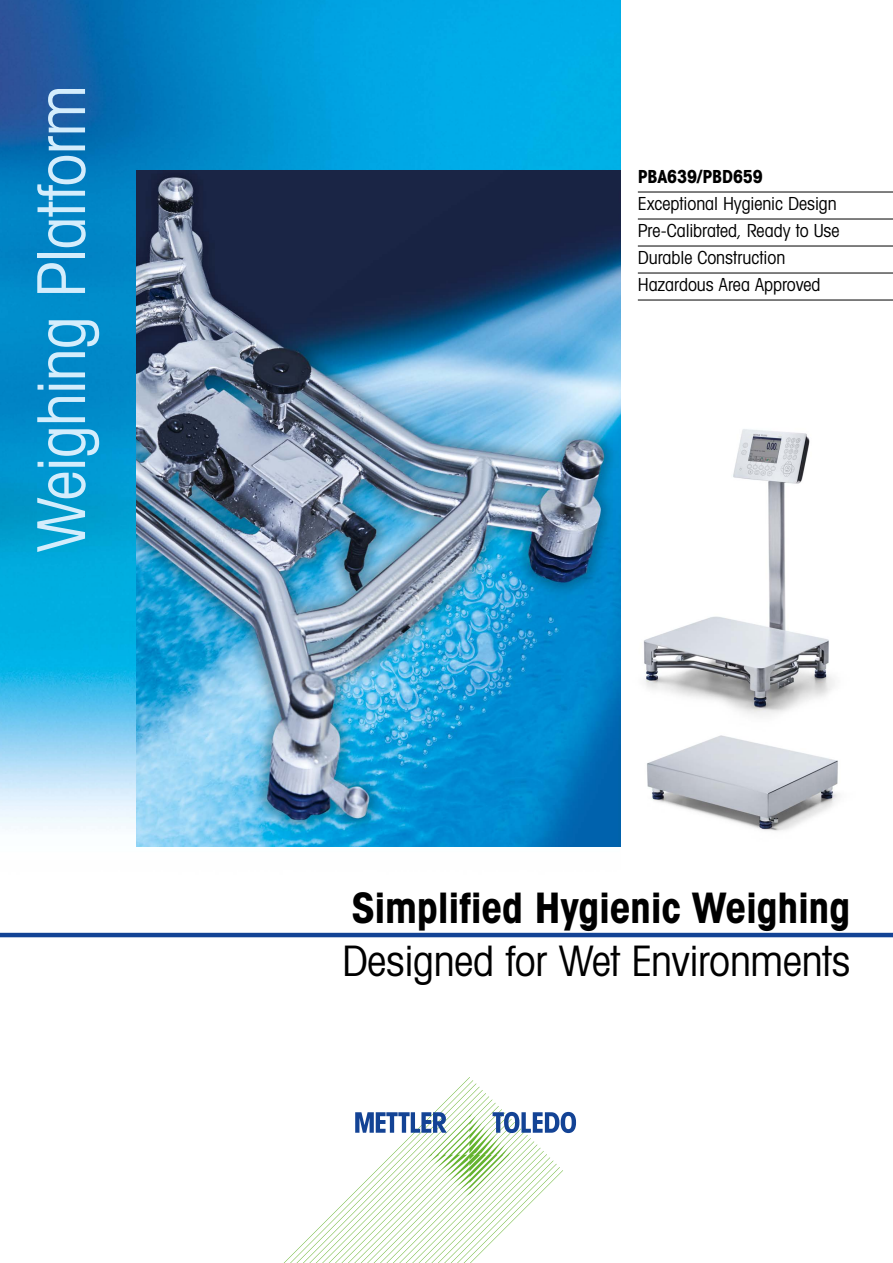
<style>
.page{position:relative;width:893px;height:1263px;background:#fff}
.page>*{position:absolute;margin:0;border:0;box-sizing:border-box;transform-origin:0 0}
.t1{font:66px "Avant Gardefor MT Bk";letter-spacing:-.015em;color:#d4edfc}
.t2{font:42px "Avant Gardefor MT Bd";letter-spacing:-.015em;color:#000}
.t3{font:42px "Avant Gardefor MT Bk";letter-spacing:-.01em;color:#000}
.t4{font:18px/27px "Avant Gardefor MT Bk";letter-spacing:-.005em;color:#000}
.t5{font:18px "Avant Gardefor MT Bd";letter-spacing:-.01em;color:#000}
</style>
<div class="page">
<img style="left:0;top:0;width:621px;height:847px">
<svg style="left:284px;top:1077px;width:292px;height:186px"></svg>
<img style="left:136px;top:170px;width:485px;height:676px">
<img style="left:643px;top:429px;width:192px;height:287px">
<img style="left:647px;top:735px;width:192px;height:96px">
<hr style="left:0;top:933px;width:893px;height:4px;background:#134395">
<hr style="left:638px;top:192px;width:255px;height:1px;background:#000">
<hr style="left:638px;top:219px;width:255px;height:1px;background:#000">
<hr style="left:638px;top:246px;width:255px;height:1px;background:#000">
<hr style="left:638px;top:273px;width:255px;height:1px;background:#000">
<hr style="left:638px;top:300px;width:255px;height:1px;background:#000">
<h1 class="t1" style="left:21px;top:552px;width:469px;rotate:-90deg">Weighing Platform</h1>
<p class="t5" style="left:638px;top:165px;width:126px">PBA639/PBD659</p>
<p class="t4" style="left:638px;top:190px;width:203px">Exceptional Hygienic Design<br>Pre-Calibrated, Ready to Use<br>Durable Construction<br>Hazardous Area Approved</p>
<h2 class="t2" style="left:351px;top:881px;width:501px">Simplified Hygienic Weighing</h2>
<h2 class="t3" style="left:342px;top:934px;width:510px">Designed for Wet Environments</h2>
</div>
